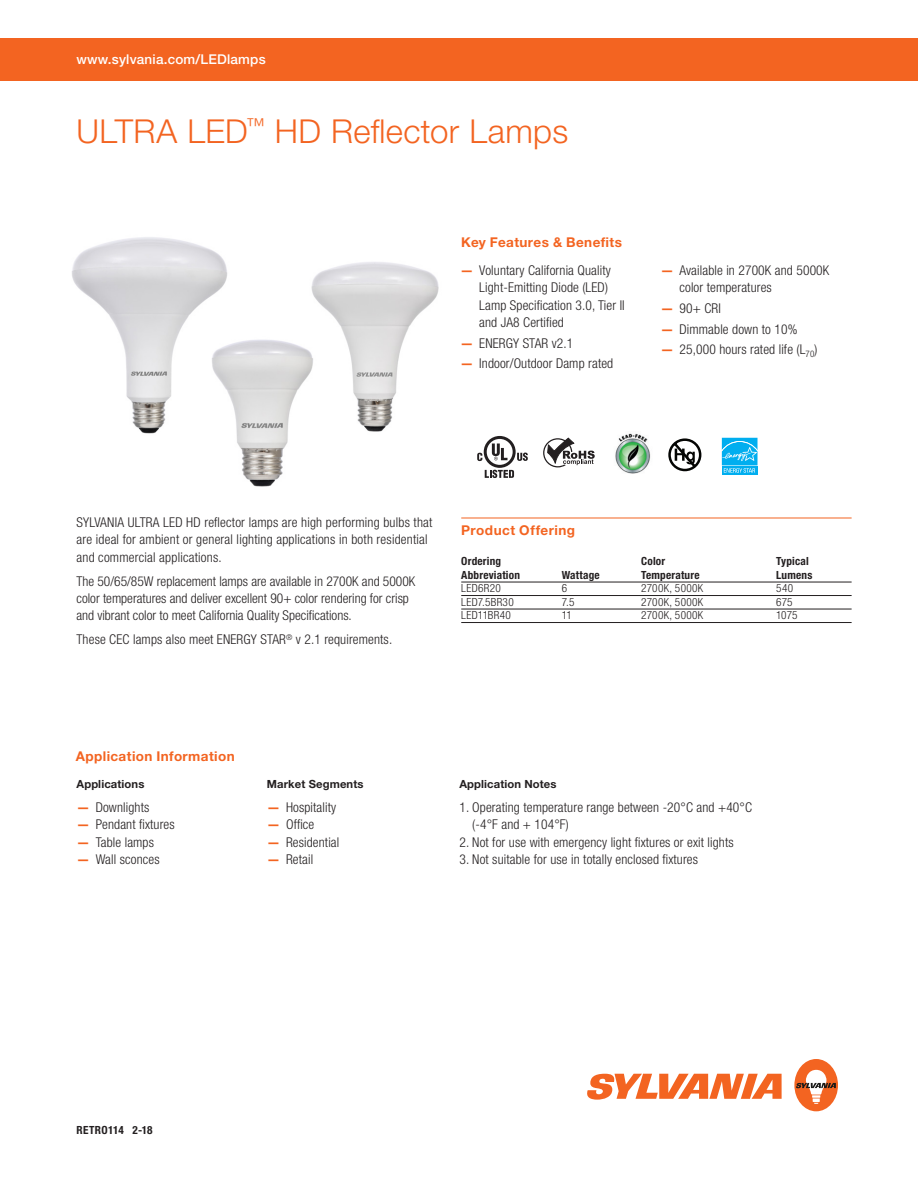
<style>
.page{position:relative;width:918px;height:1188px;background:#fff}
.page>*{position:absolute;margin:0;border:0;box-sizing:border-box;transform-origin:0 0}
.PIB_HEADLINE{font:300 33px "Helvetica Neue LT Pro";letter-spacing:.01em;color:#f36421}
.Letter_Cover_Copy_9{font:300 condensed 13.5px/17.2px "Helvetica Neue LT Pro";letter-spacing:.01em;color:#231f20}
.Letter_Copy_Headline{font:700 13.5px "Helvetica Neue LT Pro";letter-spacing:.03em;color:#f36421}
.Letter_Cover_URL_Ban{font:500 13.5px "Helvetica Neue LT Pro";letter-spacing:.015em;color:#fff}
.Letter_Tablehead_9_o{font:700 13.5px "Helvetica Neue LT Pro";letter-spacing:.035em;color:#f36421}
.Letter_Tables_7_5_Ba{font:300 condensed 11.25px "Helvetica Neue LT Pro";letter-spacing:.03em;color:#231f20}
.Letter_Tablehead_7_5{font:700 condensed 11.25px "Helvetica Neue LT Pro";letter-spacing:.015em;color:#231f20}
.App_Info_Head{font:700 11.25px "Helvetica Neue LT Pro";letter-spacing:.01em;color:#231f20}
.CODE{font:700 condensed 11.25px "Helvetica Neue LT Pro";letter-spacing:.025em;color:#231f20}
.s1{font-weight:700;font-stretch:normal;color:#f36421}
</style>
<div class="page">
<svg style="left:668px;top:438px;width:34px;height:33px"></svg>
<img style="left:615px;top:433px;width:36px;height:41px">
<hr style="left:461px;top:518px;width:391px;height:1px;background:#f36421">
<hr style="left:461px;top:582px;width:391px;height:1px;background:#231f20">
<hr style="left:461px;top:595px;width:391px;height:1px;background:#231f20">
<hr style="left:461px;top:609px;width:391px;height:1px;background:#231f20">
<hr style="left:461px;top:622px;width:391px;height:1px;background:#231f20">
<svg style="left:543px;top:438px;width:52px;height:29px"></svg>
<svg style="left:721px;top:437px;width:37px;height:29px"></svg>
<div style="left:722px;top:466px;width:36px;height:9px;background:#00aeef"></div>
<svg style="left:722px;top:438px;width:36px;height:35px"></svg>
<div style="left:0;top:38px;width:918px;height:43px;background:#f36421"></div>
<svg style="left:587px;top:1074px;width:195px;height:26px"></svg>
<div style="left:794px;top:1059px;width:44px;height:52px;background:#f36421;border-radius:50%"></div>
<svg style="left:796px;top:1070px;width:40px;height:34px"></svg>
<svg style="left:477px;top:436px;width:51px;height:42px"></svg>
<img style="left:311px;top:262px;width:128px;height:170px">
<img style="left:72px;top:237px;width:155px;height:197px">
<img style="left:204px;top:332px;width:116px;height:155px">
<p class="Letter_Cover_URL_Ban" style="left:77px;top:51px;width:191px">www.sylvania.com/LEDlamps</p>
<p class="PIB_HEADLINE" style="left:77px;top:111px;width:493px">ULTRA LED<sup>™</sup> HD Reflector Lamps</p>
<p class="Letter_Copy_Headline" style="left:461px;top:233px;width:162px">Key Features &amp; Benefits</p>
<p class="Letter_Cover_Copy_9" style="left:479px;top:262px;width:147px;text-indent:-19px"><span class="s1">—</span> Voluntary California Quality<br>Light-Emitting Diode (LED)<br>Lamp Specification 3.0, Tier II and JA8 Certified</p>
<p class="Letter_Cover_Copy_9" style="left:460px;top:334px;width:115px"><span class="s1">—</span> ENERGY STAR v2.1</p>
<p class="Letter_Cover_Copy_9" style="left:460px;top:355px;width:155px"><span class="s1">—</span> Indoor/Outdoor Damp rated</p>
<p class="Letter_Cover_Copy_9" style="left:680px;top:262px;width:151px;text-indent:-19px"><span class="s1">—</span> Available in 2700K and 5000K color temperatures</p>
<p class="Letter_Cover_Copy_9" style="left:660px;top:300px;width:62px"><span class="s1">—</span> 90+ CRI</p>
<p class="Letter_Cover_Copy_9" style="left:660px;top:320px;width:139px"><span class="s1">—</span> Dimmable down to 10%</p>
<p class="Letter_Cover_Copy_9" style="left:660px;top:341px;width:159px"><span class="s1">—</span> 25,000 hours rated life (L<sub>70</sub>)</p>
<p class="Letter_Cover_Copy_9" style="left:77px;top:514px;width:357px">SYLVANIA ULTRA LED HD reflector lamps are high performing bulbs that are ideal for ambient or general lighting applications in both residential and commercial applications.</p>
<p class="Letter_Cover_Copy_9" style="left:77px;top:572px;width:340px">The 50/65/85W replacement lamps are available in 2700K and 5000K color temperatures and deliver excellent 90+ color rendering for crisp and vibrant color to meet California Quality Specifications.</p>
<p class="Letter_Cover_Copy_9" style="left:77px;top:631px;width:317px">These CEC lamps also meet ENERGY STAR<sup>®</sup> v 2.1 requirements.</p>
<p class="Letter_Tablehead_9_o" style="left:461px;top:521px;width:115px">Product Offering</p>
<p class="Letter_Tablehead_7_5" style="left:461px;top:554px;width:41px">Ordering</p>
<p class="Letter_Tablehead_7_5" style="left:641px;top:554px;width:26px">Color</p>
<p class="Letter_Tablehead_7_5" style="left:776px;top:554px;width:34px">Typical</p>
<p class="Letter_Tablehead_7_5" style="left:461px;top:568px;width:60px">Abbreviation</p>
<p class="Letter_Tablehead_7_5" style="left:562px;top:568px;width:40px">Wattage</p>
<p class="Letter_Tablehead_7_5" style="left:641px;top:568px;width:60px">Temperature</p>
<p class="Letter_Tablehead_7_5" style="left:776px;top:568px;width:38px">Lumens</p>
<p class="Letter_Tables_7_5_Ba" style="left:461px;top:582px;width:41px">LED6R20</p>
<p class="Letter_Tables_7_5_Ba" style="left:562px;top:582px;width:7px">6</p>
<p class="Letter_Tables_7_5_Ba" style="left:641px;top:582px;width:64px">2700K, 5000K</p>
<p class="Letter_Tables_7_5_Ba" style="left:776px;top:582px;width:18px">540</p>
<p class="Letter_Tables_7_5_Ba" style="left:461px;top:595px;width:54px">LED7.5BR30</p>
<p class="Letter_Tables_7_5_Ba" style="left:562px;top:595px;width:14px">7.5</p>
<p class="Letter_Tables_7_5_Ba" style="left:641px;top:595px;width:64px">2700K, 5000K</p>
<p class="Letter_Tables_7_5_Ba" style="left:776px;top:595px;width:18px">675</p>
<p class="Letter_Tables_7_5_Ba" style="left:461px;top:609px;width:51px">LED11BR40</p>
<p class="Letter_Tables_7_5_Ba" style="left:562px;top:609px;width:12px">11</p>
<p class="Letter_Tables_7_5_Ba" style="left:641px;top:609px;width:64px">2700K, 5000K</p>
<p class="Letter_Tables_7_5_Ba" style="left:776px;top:609px;width:23px">1075</p>
<p class="Letter_Copy_Headline" style="left:76px;top:748px;width:161px">Application Information</p>
<p class="App_Info_Head" style="left:77px;top:777px;width:69px">Applications</p>
<p class="Letter_Cover_Copy_9" style="left:77px;top:799px;width:74px"><span class="s1">—</span> Downlights</p>
<p class="Letter_Cover_Copy_9" style="left:77px;top:816px;width:100px"><span class="s1">—</span> Pendant fixtures</p>
<p class="Letter_Cover_Copy_9" style="left:77px;top:833px;width:79px"><span class="s1">—</span> Table lamps</p>
<p class="Letter_Cover_Copy_9" style="left:77px;top:850px;width:85px"><span class="s1">—</span> Wall sconces</p>
<p class="App_Info_Head" style="left:267px;top:777px;width:98px">Market Segments</p>
<p class="Letter_Cover_Copy_9" style="left:267px;top:799px;width:71px"><span class="s1">—</span> Hospitality</p>
<p class="Letter_Cover_Copy_9" style="left:267px;top:816px;width:49px"><span class="s1">—</span> Office</p>
<p class="Letter_Cover_Copy_9" style="left:267px;top:833px;width:74px"><span class="s1">—</span> Residential</p>
<p class="Letter_Cover_Copy_9" style="left:267px;top:850px;width:48px"><span class="s1">—</span> Retail</p>
<p class="App_Info_Head" style="left:459px;top:777px;width:99px">Application Notes</p>
<p class="Letter_Cover_Copy_9" style="left:472px;top:799px;width:281px;text-indent:-13px">1. Operating temperature range between -20°C and +40°C (-4°F and + 104°F)</p>
<p class="Letter_Cover_Copy_9" style="left:459px;top:833px;width:276px">2. Not for use with emergency light fixtures or exit lights</p>
<p class="Letter_Cover_Copy_9" style="left:459px;top:850px;width:240px">3. Not suitable for use in totally enclosed fixtures</p>
<p class="CODE" style="left:77px;top:1124px;width:78px">RETRO114 2-18</p>
</div>
